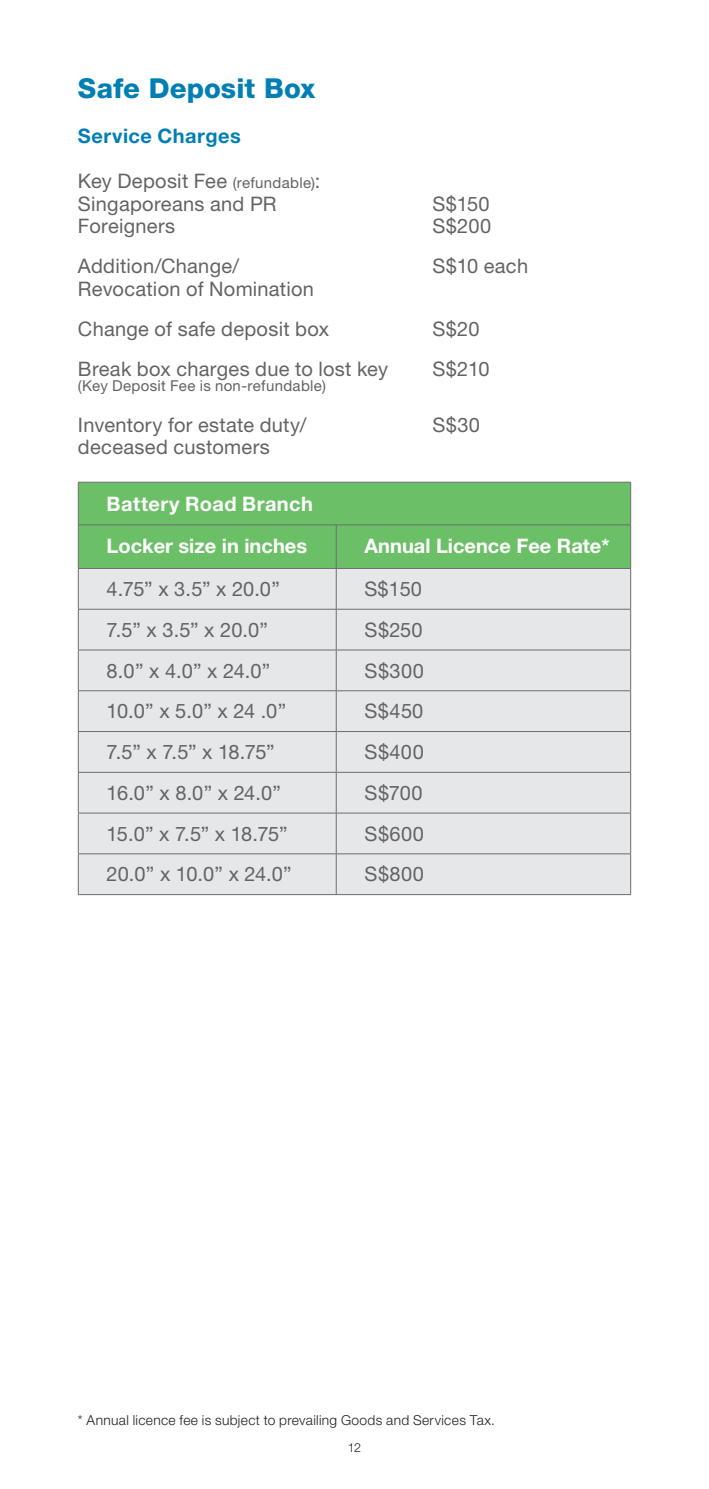
<style>
.page{position:relative;width:709px;height:1489px;background:#fff}
.page>*{position:absolute;margin:0;border:0;box-sizing:border-box;transform-origin:0 0}
.t1{font:800 27.5px "Helvetica Neue LT Std";color:#007fb4}
.t2{font:20px/22.5px "Helvetica Neue LT Std";letter-spacing:.01em;color:#636366}
.t3{font:700 20px/42.8px "Helvetica Neue LT Std";color:#fff}
.t4{font:700 20px "Helvetica Neue LT Std";letter-spacing:.025em;color:#007fb4}
.t5{font:15px "Helvetica Neue LT Std";letter-spacing:.02em;color:#636366}
.t6{font:300 13.75px "Helvetica Neue LT Std";letter-spacing:.025em;color:#231f20}
.t7{font:300 12.5px "Helvetica Neue LT Std";color:#231f20}
.s1{font-size:15px}
</style>
<div class="page">
<div style="left:79px;top:483px;width:551px;height:85px;background:#6bc067"></div>
<div style="left:79px;top:569px;width:551px;height:325px;background:#e6e7e9"></div>
<hr style="left:78px;top:568px;width:1px;height:41px;background:#6c6d70">
<hr style="left:336px;top:568px;width:1px;height:41px;background:#6c6d70">
<hr style="left:630px;top:568px;width:1px;height:41px;background:#6c6d70">
<hr style="left:78px;top:608px;width:258px;height:1px;background:#6c6d70">
<hr style="left:78px;top:609px;width:1px;height:40px;background:#6c6d70">
<hr style="left:336px;top:608px;width:295px;height:1px;background:#6c6d70">
<hr style="left:336px;top:609px;width:1px;height:40px;background:#6c6d70">
<hr style="left:630px;top:609px;width:1px;height:40px;background:#6c6d70">
<hr style="left:78px;top:649px;width:258px;height:1px;background:#6c6d70">
<hr style="left:78px;top:650px;width:1px;height:40px;background:#6c6d70">
<hr style="left:336px;top:649px;width:295px;height:1px;background:#6c6d70">
<hr style="left:336px;top:650px;width:1px;height:40px;background:#6c6d70">
<hr style="left:630px;top:650px;width:1px;height:40px;background:#6c6d70">
<hr style="left:78px;top:690px;width:258px;height:1px;background:#6c6d70">
<hr style="left:78px;top:691px;width:1px;height:40px;background:#6c6d70">
<hr style="left:336px;top:690px;width:295px;height:1px;background:#6c6d70">
<hr style="left:336px;top:691px;width:1px;height:40px;background:#6c6d70">
<hr style="left:630px;top:691px;width:1px;height:40px;background:#6c6d70">
<hr style="left:78px;top:731px;width:258px;height:1px;background:#6c6d70">
<hr style="left:78px;top:731px;width:1px;height:41px;background:#6c6d70">
<hr style="left:336px;top:731px;width:295px;height:1px;background:#6c6d70">
<hr style="left:336px;top:731px;width:1px;height:41px;background:#6c6d70">
<hr style="left:630px;top:731px;width:1px;height:41px;background:#6c6d70">
<hr style="left:78px;top:771px;width:258px;height:1px;background:#6c6d70">
<hr style="left:78px;top:772px;width:1px;height:40px;background:#6c6d70">
<hr style="left:336px;top:771px;width:295px;height:1px;background:#6c6d70">
<hr style="left:336px;top:772px;width:1px;height:40px;background:#6c6d70">
<hr style="left:630px;top:772px;width:1px;height:40px;background:#6c6d70">
<hr style="left:78px;top:812px;width:258px;height:1px;background:#6c6d70">
<hr style="left:78px;top:813px;width:1px;height:40px;background:#6c6d70">
<hr style="left:336px;top:812px;width:295px;height:1px;background:#6c6d70">
<hr style="left:336px;top:813px;width:1px;height:40px;background:#6c6d70">
<hr style="left:630px;top:813px;width:1px;height:40px;background:#6c6d70">
<hr style="left:78px;top:853px;width:258px;height:1px;background:#6c6d70">
<hr style="left:78px;top:854px;width:1px;height:40px;background:#6c6d70">
<hr style="left:336px;top:853px;width:295px;height:1px;background:#6c6d70">
<hr style="left:336px;top:854px;width:1px;height:40px;background:#6c6d70">
<hr style="left:630px;top:854px;width:1px;height:40px;background:#6c6d70">
<hr style="left:78px;top:894px;width:553px;height:1px;background:#6c6d70">
<hr style="left:78px;top:482px;width:258px;height:1px;background:#6c6d70">
<hr style="left:78px;top:482px;width:1px;height:42px;background:#6c6d70">
<hr style="left:336px;top:482px;width:295px;height:1px;background:#6c6d70">
<hr style="left:630px;top:482px;width:1px;height:42px;background:#6c6d70">
<hr style="left:78px;top:524px;width:258px;height:1px;background:#6c6d70">
<hr style="left:78px;top:525px;width:1px;height:43px;background:#6c6d70">
<hr style="left:336px;top:524px;width:295px;height:1px;background:#6c6d70">
<hr style="left:336px;top:525px;width:1px;height:43px;background:#6c6d70">
<hr style="left:630px;top:525px;width:1px;height:43px;background:#6c6d70">
<hr style="left:78px;top:568px;width:553px;height:1px;background:#6c6d70">
<h1 class="t1" style="left:78px;top:78px;width:239px">Safe Deposit Box</h1>
<p class="t4" style="left:78px;top:129px;width:164px">Service Charges</p>
<p class="t2" style="left:78px;top:172px;width:244px">Key Deposit Fee <span class="s1">(refundable)</span>:<br>Singaporeans and PR</p>
<p class="t2" style="left:432px;top:194px;width:58px">S$150</p>
<p class="t2" style="left:78px;top:217px;width:99px">Foreigners</p>
<p class="t2" style="left:432px;top:217px;width:60px">S$200</p>
<p class="t2" style="left:78px;top:257px;width:163px">Addition/Change/</p>
<p class="t2" style="left:432px;top:257px;width:97px">S$10 each</p>
<p class="t2" style="left:78px;top:271px;width:253px;line-height:40.2px">Revocation of Nomination<br>Change of safe deposit box</p>
<p class="t2" style="left:432px;top:320px;width:49px">S$20</p>
<p class="t2" style="left:78px;top:360px;width:311px">Break box charges due to lost key</p>
<p class="t2" style="left:432px;top:360px;width:59px">S$210</p>
<p class="t5" style="left:78px;top:380px;width:249px">(Key Deposit Fee is non-refundable)</p>
<p class="t2" style="left:78px;top:415px;width:230px">Inventory for estate duty/</p>
<p class="t2" style="left:432px;top:415px;width:49px">S$30</p>
<p class="t2" style="left:78px;top:438px;width:193px">deceased customers</p>
<p class="t3" style="left:107px;top:484px;width:208px">Battery Road Branch<br>Locker size in inches</p>
<p class="t3" style="left:364px;top:527px;width:246px">Annual Licence Fee Rate*</p>
<p class="t2" style="left:107px;top:579px;width:175px">4.75” x 3.5” x 20.0”</p>
<p class="t2" style="left:364px;top:579px;width:59px">S$150</p>
<p class="t2" style="left:107px;top:620px;width:163px">7.5” x 3.5” x 20.0”</p>
<p class="t2" style="left:364px;top:620px;width:60px">S$250</p>
<p class="t2" style="left:107px;top:661px;width:165px">8.0” x 4.0” x 24.0”</p>
<p class="t2" style="left:364px;top:661px;width:61px">S$300</p>
<p class="t2" style="left:107px;top:702px;width:181px">10.0” x 5.0” x 24 .0”</p>
<p class="t2" style="left:364px;top:702px;width:60px">S$450</p>
<p class="t2" style="left:107px;top:742px;width:170px">7.5” x 7.5” x 18.75”</p>
<p class="t2" style="left:364px;top:742px;width:61px">S$400</p>
<p class="t2" style="left:107px;top:783px;width:176px">16.0” x 8.0” x 24.0”</p>
<p class="t2" style="left:364px;top:783px;width:60px">S$700</p>
<p class="t2" style="left:107px;top:824px;width:182px">15.0” x 7.5” x 18.75”</p>
<p class="t2" style="left:364px;top:824px;width:61px">S$600</p>
<p class="t2" style="left:107px;top:865px;width:187px">20.0” x 10.0” x 24.0”</p>
<p class="t2" style="left:364px;top:865px;width:61px">S$800</p>
<p class="t6" style="left:78px;top:1415px;width:418px">* Annual licence fee is subject to prevailing Goods and Services Tax.</p>
<p class="t7" style="left:348px;top:1443px;width:15px">12</p>
</div>
